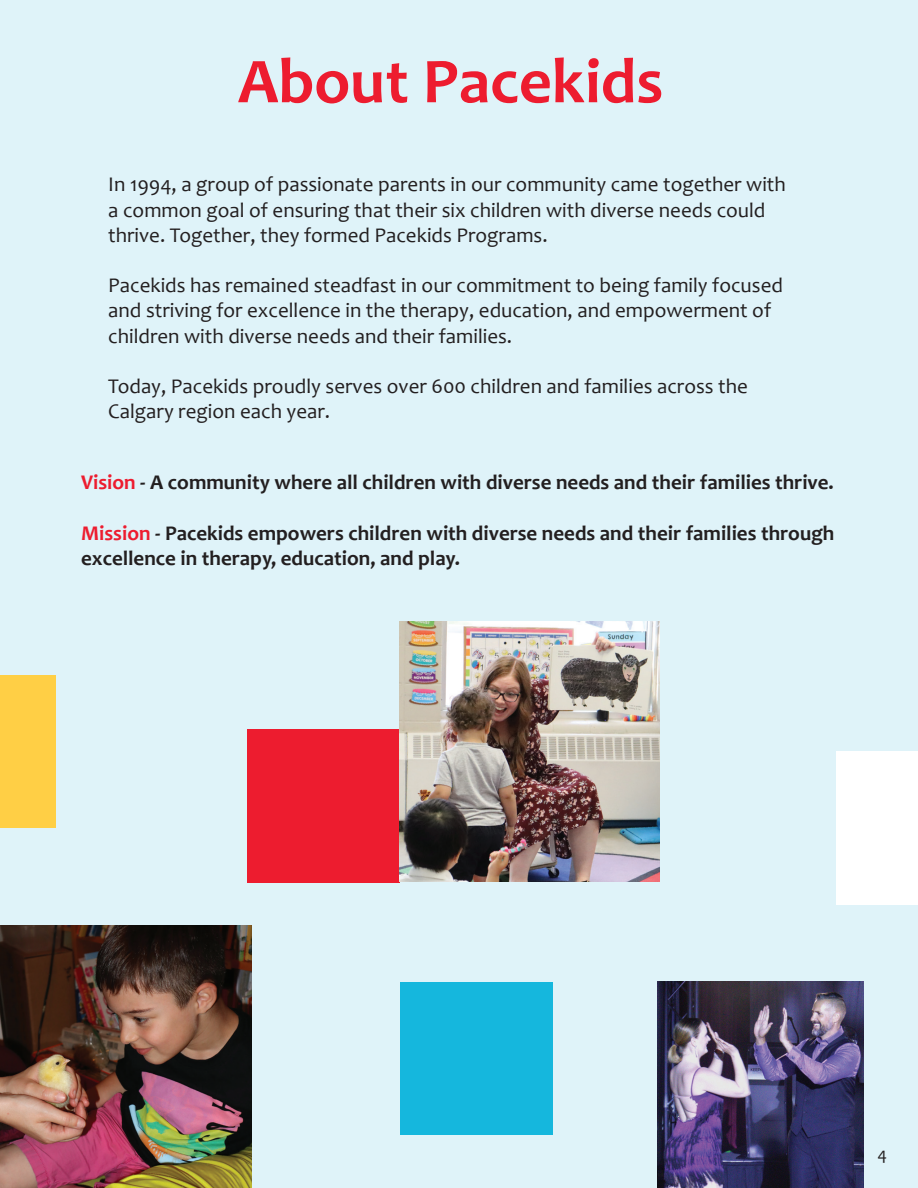
<style>
.page{position:relative;width:918px;height:1188px;background:#dff3f9}
.page>*{position:absolute;margin:0;border:0;box-sizing:border-box;transform-origin:0 0}
.t1{font:700 64.5px "Candara";color:#ed1c2f}
.t2{font:21px/25.2px "Candara";color:#231f20}
.t3{font:700 21px/25.2px "Candara";color:#231f20}
.t4{font:18px "Candara";color:#231f20}
.s1{color:#ed1c2f}
</style>
<div class="page">
<div style="left:837px;top:751px;width:81px;height:153px;background:#fff"></div>
<div style="left:400px;top:982px;width:153px;height:153px;background:#15b7dd"></div>
<div style="left:0;top:675px;width:56px;height:153px;background:#ffcf45"></div>
<div style="left:247px;top:730px;width:153px;height:153px;background:#ed1c2f"></div>
<img style="left:400px;top:621px;width:260px;height:260px">
<img style="left:0;top:926px;width:252px;height:262px">
<img style="left:657px;top:982px;width:207px;height:206px">
<h1 class="t1" style="left:238px;top:41px;width:427px">About Pacekids</h1>
<p class="t2" style="left:108px;top:172px;width:679px">In 1994, a group of passionate parents in our community came together with a common goal of ensuring that their six children with diverse needs could thrive. Together, they formed Pacekids Programs.</p>
<p class="t2" style="left:108px;top:273px;width:676px">Pacekids has remained steadfast in our commitment to being family focused and striving for excellence in the therapy, education, and empowerment of children with diverse needs and their families.</p>
<p class="t2" style="left:108px;top:373px;width:641px">Today, Pacekids proudly serves over 600 children and families across the<br>Calgary region each year.</p>
<p class="t3" style="left:81px;top:469px;width:754px"><span class="s1">Vision</span> - A community where all children with diverse needs and their families thrive.</p>
<p class="t3" style="left:81px;top:520px;width:755px"><span class="s1">Mission</span> - Pacekids empowers children with diverse needs and their families through excellence in therapy, education, and play.</p>
<p class="t4" style="left:878px;top:1142px;width:11px">4</p>
</div>
